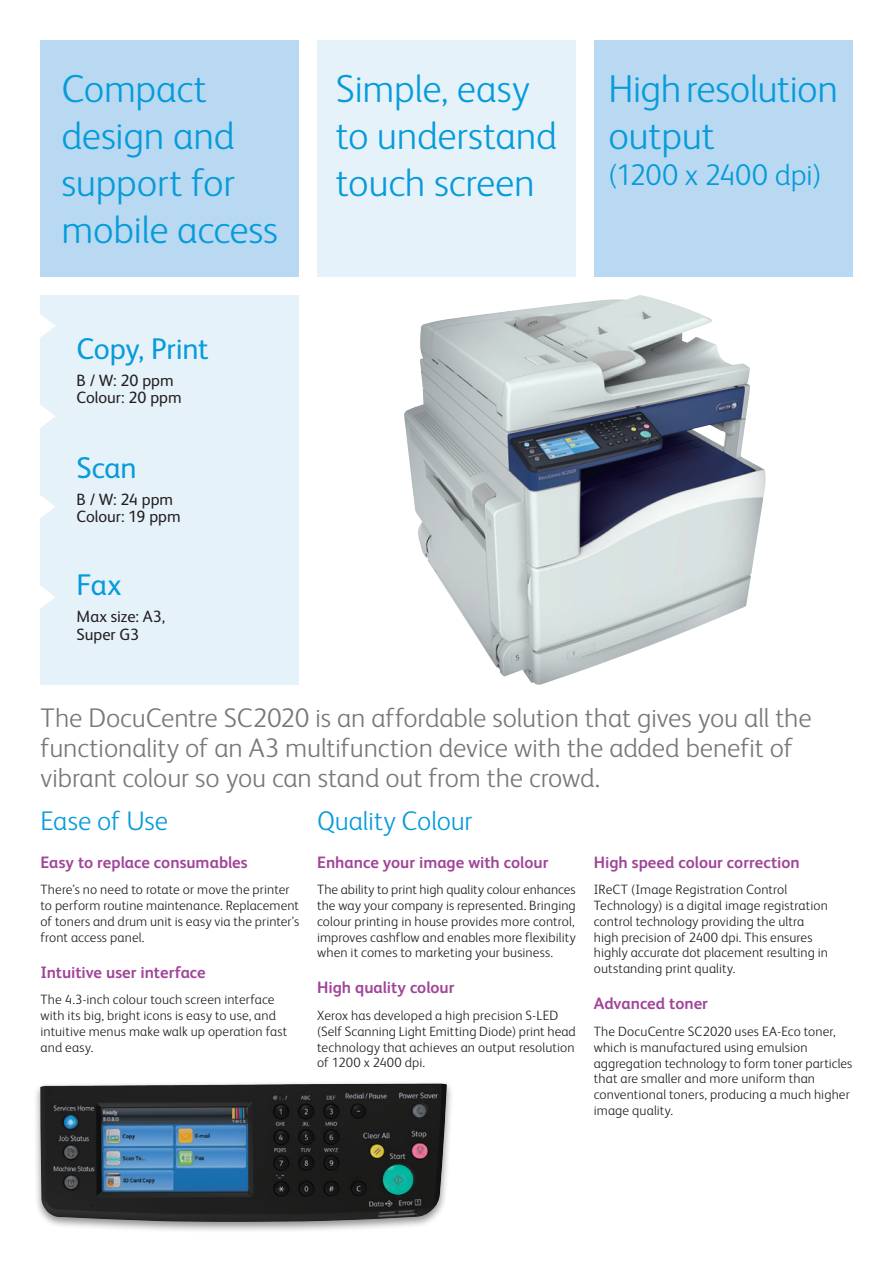
<style>
.page{position:relative;width:893px;height:1263px;background:#fff}
.page>*{position:absolute;margin:0;border:0;box-sizing:border-box;transform-origin:0 0}
.t1{font:300 39px/46.8px "Xerox Sans";letter-spacing:-.01em;color:#069bda}
.t2{font:30px "Xerox Sans";letter-spacing:-.01em;color:#069bda}
.t3{font:300 30px "Xerox Sans";letter-spacing:-.01em;color:#069bda}
.t4{font:300 27px/30px "Xerox Sans";letter-spacing:-.005em;color:#76787b}
.t5{font:300 27px "Xerox Sans";letter-spacing:-.005em;color:#069bda}
.t6{font:700 16.5px "Xerox Sans";color:#a14599}
.t7{font:16.35px/17.7px "Xerox Sans";color:#231f20}
.t8{font:300 13.5px/15.8px "Xerox Sans";letter-spacing:.01em;color:#231f20}
</style>
<div class="page">
<div style="left:40px;top:295px;width:259px;height:390px;background:#e6f2fa"></div>
<div style="left:40px;top:40px;width:259px;height:237px;background:#b8d9f1"></div>
<div style="left:317px;top:40px;width:259px;height:237px;background:#e6f2fa"></div>
<div style="left:594px;top:40px;width:258px;height:237px;background:#b8d9f1"></div>
<img style="left:404px;top:295px;width:362px;height:390px">
<svg style="left:40px;top:314px;width:15px;height:23px"></svg>
<svg style="left:40px;top:405px;width:15px;height:23px"></svg>
<svg style="left:40px;top:495px;width:15px;height:23px"></svg>
<svg style="left:40px;top:586px;width:15px;height:22px"></svg>
<div style="left:33px;top:1080px;width:421px;height:153px;background:#231f20;opacity:.5"></div>
<img style="left:40px;top:1083px;width:407px;height:139px">
<h1 class="t1" style="left:61px;top:64px;width:218px">Compact design and support for mobile access</h1>
<h1 class="t1" style="left:336px;top:64px;width:223px">Simple, easy to understand touch screen</h1>
<h1 class="t1" style="left:608px;top:64px;width:231px">High resolution output</h1>
<h2 class="t3" style="left:608px;top:155px;width:214px">(1200 x 2400 dpi)</h2>
<h2 class="t2" style="left:77px;top:329px;width:134px">Copy, Print</h2>
<p class="t7" style="left:77px;top:370px;width:107px">B / W: 20 ppm<br>Colour: 20 ppm</p>
<h2 class="t2" style="left:77px;top:448px;width:62px">Scan</h2>
<p class="t7" style="left:77px;top:489px;width:106px">B / W: 24 ppm<br>Colour: 19 ppm</p>
<h2 class="t2" style="left:77px;top:565px;width:46px">Fax</h2>
<p class="t7" style="left:77px;top:607px;width:90px">Max size: A3,<br>Super G3</p>
<h3 class="t4" style="left:40px;top:701px;width:773px">The DocuCentre SC2020 is an affordable solution that gives you all the functionality of an A3 multifunction device with the added benefit of vibrant colour so you can stand out from the crowd.</h3>
<h3 class="t5" style="left:317px;top:803px;width:157px">Quality Colour</h3>
<p class="t6" style="left:317px;top:850px;width:233px">Enhance your image with colour</p>
<p class="t8" style="left:317px;top:881px;width:260px;text-align:justify">The ability to print high quality colour enhances the way your company is represented. Bringing colour printing in house provides more control, improves cashflow and enables more flexibility when it comes to marketing your business.</p>
<p class="t6" style="left:317px;top:976px;width:139px">High quality colour</p>
<p class="t8" style="left:317px;top:1007px;width:260px">Xerox has developed a high precision S-LED (Self Scanning Light Emitting Diode) print head technology that achieves an output resolution of 1200 x 2400 dpi.</p>
<h3 class="t5" style="left:40px;top:803px;width:129px">Ease of Use</h3>
<p class="t6" style="left:40px;top:850px;width:209px">Easy to replace consumables</p>
<p class="t8" style="left:40px;top:881px;width:260px">There’s no need to rotate or move the printer to perform routine maintenance. Replacement of toners and drum unit is easy via the printer’s front access panel.</p>
<p class="t6" style="left:40px;top:961px;width:167px">Intuitive user interface</p>
<p class="t8" style="left:40px;top:991px;width:248px">The 4.3-inch colour touch screen interface with its big, bright icons is easy to use, and intuitive menus make walk up operation fast and easy.</p>
<p class="t6" style="left:594px;top:850px;width:207px">High speed colour correction</p>
<p class="t8" style="left:594px;top:881px;width:236px">IReCT (Image Registration Control Technology) is a digital image registration control technology providing the ultra high precision of 2400 dpi. This ensures highly accurate dot placement resulting in outstanding print quality.</p>
<p class="t6" style="left:594px;top:992px;width:116px">Advanced toner</p>
<p class="t8" style="left:594px;top:1023px;width:260px">The DocuCentre SC2020 uses EA-Eco toner, which is manufactured using emulsion aggregation technology to form toner particles that are smaller and more uniform than conventional toners, producing a much higher image quality.</p>
</div>
